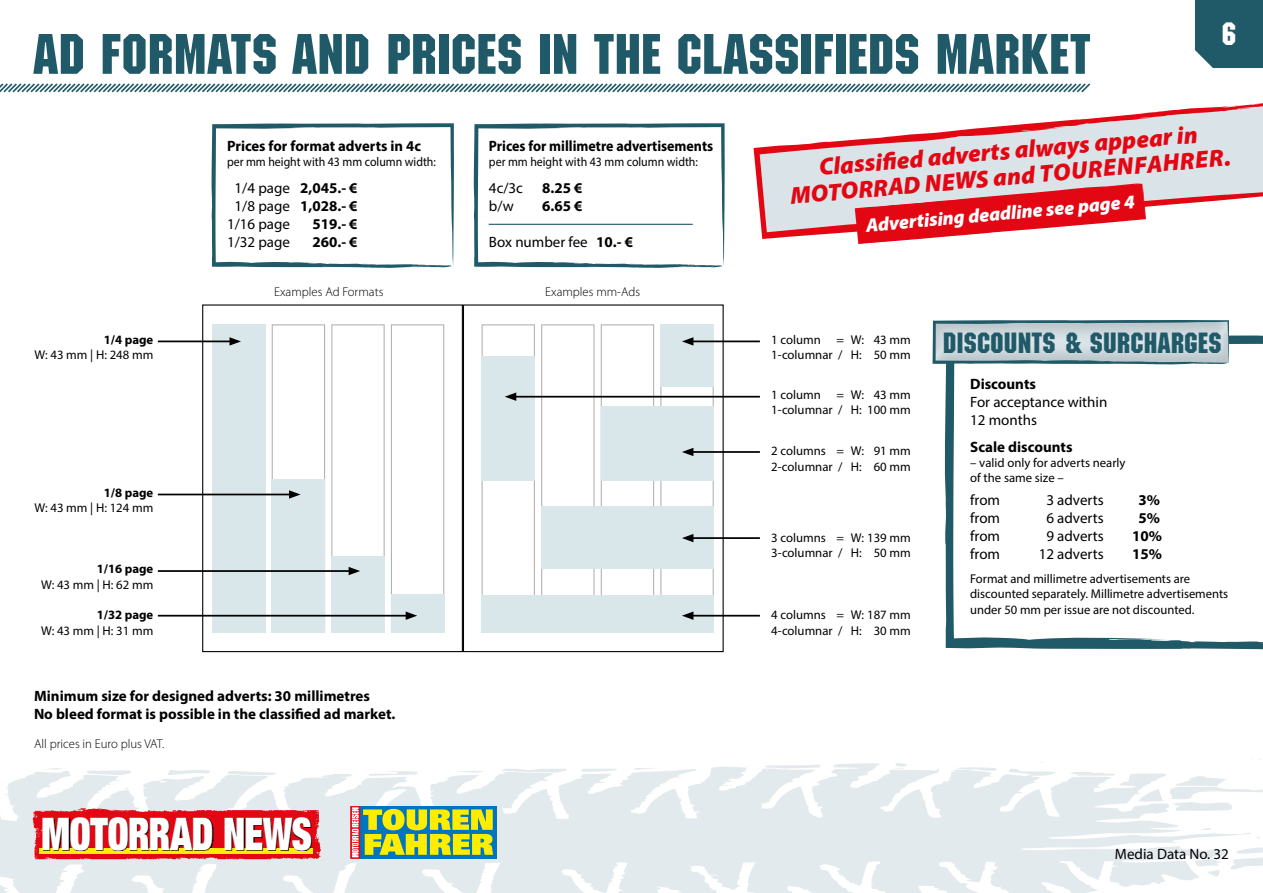
<style>
.page{position:relative;width:1263px;height:893px;background:#fff}
.page>*{position:absolute;margin:0;border:0;box-sizing:border-box;transform-origin:0 0}
.t1{font:55.5px "Machine Std";letter-spacing:.005em;color:#205a69}
.t2{font:900 condensed 45.15px "Helvetica Neue LT Std";letter-spacing:-.01em;color:#fff;scale:.83 1}
.t3{font:31.5px "Machine Std";color:#fff}
.t4{font:28.5px "Machine Std";letter-spacing:.005em;color:#205a69}
.t5{font:italic 900 24.3px/25.8px "Myriad Pro";color:#e30613;text-align:center}
.t6{font:italic 900 19.35px "Myriad Pro";color:#fff}
.t7{font:700 15px/18px "Myriad Pro";color:#000}
.t8{font:15px/18px "Myriad Pro";color:#000}
.t9{font:700 15px "Myriad Pro";color:#000;scale:.93 1}
.t10{font:12.75px/15.3px "Myriad Pro";color:#000}
.t11{font:12.75px "Myriad Pro";color:#000;scale:.93 1}
.t12{font:300 12.75px "Myriad Pro";color:#000}
.t13{font:700 12.75px "Myriad Pro";color:#000}
.s1{font-weight:400}
.s2{font-weight:700}
</style>
<div class="page">
<svg style="left:0;top:762px;width:1251px;height:131px;fill:#e3eaed"></svg>
<svg style="left:501px;top:769px;width:66px;height:4px"></svg>
<svg style="left:1230px;top:847px;width:33px;height:23px"></svg>
<svg style="left:86px;top:770px;width:45px;height:5px"></svg>
<svg style="left:167px;top:770px;width:43px;height:5px"></svg>
<svg style="left:1070px;top:771px;width:45px;height:5px"></svg>
<svg style="left:765px;top:765px;width:55px;height:3px"></svg>
<svg style="left:227px;top:771px;width:49px;height:4px"></svg>
<svg style="left:581px;top:768px;width:36px;height:4px"></svg>
<svg style="left:955px;top:767px;width:42px;height:4px"></svg>
<svg style="left:1194px;top:859px;width:26px;height:18px"></svg>
<svg style="left:457px;top:771px;width:26px;height:2px"></svg>
<svg style="left:44px;top:767px;width:19px;height:3px"></svg>
<svg style="left:634px;top:768px;width:21px;height:2px"></svg>
<svg style="left:893px;top:763px;width:14px;height:6px"></svg>
<svg style="left:1201px;top:828px;width:15px;height:5px"></svg>
<svg style="left:1138px;top:775px;width:125px;height:41px"></svg>
<svg style="left:369px;top:771px;width:52px;height:5px"></svg>
<img style="left:24px;top:805px;width:299px;height:62px">
<div style="left:40px;top:848px;width:273px;height:6px;background:#ffed00"></div>
<img style="left:43px;top:817px;width:269px;height:34px">
<div style="left:360px;top:806px;width:137px;height:53px;background:#0075bf"></div>
<svg style="left:350px;top:806px;width:143px;height:53px"></svg>
<svg style="left:945px;top:335px;width:318px;height:315px"></svg>
<svg style="left:932px;top:320px;width:300px;height:47px"></svg>
<svg style="left:0;top:83px;width:1091px;height:10px"></svg>
<div style="left:202px;top:304px;width:261px;height:348px;border:1px solid #000"></div>
<div style="left:463px;top:304px;width:261px;height:348px;border:1px solid #000"></div>
<svg style="left:541px;top:324px;width:53px;height:271px"></svg>
<svg style="left:601px;top:324px;width:53px;height:271px"></svg>
<div style="left:391px;top:594px;width:53px;height:39px;background:#d9e6ea"></div>
<div style="left:481px;top:595px;width:233px;height:38px;background:#d9e6ea"></div>
<div style="left:541px;top:507px;width:173px;height:62px;background:#d9e6ea"></div>
<div style="left:601px;top:406px;width:113px;height:75px;background:#d9e6ea"></div>
<hr style="left:690px;top:341px;width:70px;height:1px;background:#000">
<hr style="left:690px;top:451px;width:70px;height:2px;background:#000">
<hr style="left:690px;top:537px;width:70px;height:2px;background:#000">
<hr style="left:690px;top:615px;width:70px;height:2px;background:#000">
<svg style="left:660px;top:324px;width:54px;height:296px"></svg>
<hr style="left:513px;top:396px;width:247px;height:2px;background:#000">
<svg style="left:481px;top:324px;width:54px;height:271px"></svg>
<hr style="left:158px;top:341px;width:74px;height:1px;background:#000">
<div style="left:212px;top:324px;width:53px;height:308px;background:#d9e6ea"></div>
<hr style="left:158px;top:494px;width:134px;height:1px;background:#000">
<svg style="left:272px;top:324px;width:53px;height:308px"></svg>
<hr style="left:158px;top:570px;width:194px;height:2px;background:#000">
<svg style="left:331px;top:324px;width:54px;height:308px"></svg>
<hr style="left:158px;top:615px;width:251px;height:2px;background:#000">
<svg style="left:391px;top:324px;width:53px;height:296px"></svg>
<svg style="left:211px;top:123px;width:243px;height:145px"></svg>
<svg style="left:474px;top:123px;width:251px;height:145px"></svg>
<hr style="left:489px;top:224px;width:204px;height:1px;background:#205a69">
<div style="left:1195px;top:0;width:68px;height:68px;background:#205a69"></div>
<svg style="left:753px;top:103px;width:510px;height:136px;fill:#dae3e7"></svg>
<svg style="left:855px;top:180px;width:291px;height:64px"></svg>
<h1 class="t1" style="left:34px;top:22px;width:1058px">AD FORMATS AND PRICES IN THE CLASSIFIEDS MARKET</h1>
<h3 class="t3" style="left:1222px;top:16px;width:16px">6</h3>
<p class="t7" style="left:227px;top:137px;width:195px">Prices for format adverts in 4c</p>
<p class="t11" style="left:227px;top:154px;width:226px">per mm height with 43 mm column width:</p>
<p class="t7" style="left:235px;top:179px;width:124px"><span class="s1">1/4 page</span> 2,045.- €</p>
<p class="t7" style="left:235px;top:197px;width:124px"><span class="s1">1/8 page</span> 1,028.- €</p>
<p class="t8" style="left:227px;top:215px;width:65px">1/16 page</p>
<p class="t7" style="left:312px;top:215px;width:47px">519.- €</p>
<p class="t8" style="left:227px;top:233px;width:65px">1/32 page</p>
<p class="t7" style="left:312px;top:233px;width:47px">260.- €</p>
<p class="t9" style="left:489px;top:136px;width:243px">Prices for millimetre advertisements</p>
<p class="t11" style="left:489px;top:154px;width:226px">per mm height with 43 mm column width:</p>
<p class="t8" style="left:489px;top:179px;width:35px">4c/3c</p>
<p class="t7" style="left:542px;top:179px;width:42px">8.25 €</p>
<p class="t8" style="left:489px;top:197px;width:26px">b/w</p>
<p class="t7" style="left:542px;top:197px;width:42px">6.65 €</p>
<p class="t8" style="left:489px;top:233px;width:146px">Box number fee <span class="s2">10.- €</span></p>
<p class="t13" style="left:104px;top:331px;width:51px">1/4 page</p>
<p class="t10" style="left:35px;top:347px;width:120px">W: 43 mm | H: 248 mm</p>
<p class="t13" style="left:104px;top:484px;width:51px">1/8 page</p>
<p class="t10" style="left:35px;top:500px;width:120px">W: 43 mm | H: 124 mm</p>
<p class="t13" style="left:97px;top:561px;width:58px">1/16 page</p>
<p class="t10" style="left:41px;top:577px;width:114px">W: 43 mm | H: 62 mm</p>
<p class="t13" style="left:97px;top:607px;width:58px">1/32 page</p>
<p class="t10" style="left:41px;top:622px;width:114px">W: 43 mm | H: 31 mm</p>
<p class="t12" style="left:274px;top:285px;width:111px">Examples Ad Formats</p>
<p class="t12" style="left:545px;top:285px;width:96px">Examples mm-Ads</p>
<p class="t7" style="left:34px;top:687px;width:363px">Minimum size for designed adverts: 30 millimetres<br>No bleed format is possible in the classified ad market.</p>
<p class="t12" style="left:34px;top:737px;width:132px">All prices in Euro plus VAT.</p>
<h2 class="t2" style="left:41px;top:805px;width:328px">MOTORRAD NEWS</h2>
<h3 class="t5" style="left:787px;top:157px;width:444px;rotate:-5deg">Classifi ed adverts always appear in<br>MOTORRAD NEWS and TOURENFAHRER.</h3>
<h3 class="t6" style="left:865px;top:215px;width:272px;rotate:-5deg">Advertising deadline see page 4</h3>
<p class="t10" style="left:771px;top:332px;width:141px">1 column = W: 43 mm<br>1-columnar / H: 50 mm</p>
<p class="t10" style="left:771px;top:387px;width:141px">1 column = W: 43 mm<br>1-columnar / H: 100 mm</p>
<p class="t10" style="left:771px;top:443px;width:141px">2 columns = W: 91 mm<br>2-columnar / H: 60 mm</p>
<p class="t10" style="left:771px;top:529px;width:141px">3 columns = W: 139 mm<br>3-columnar / H: 50 mm</p>
<p class="t10" style="left:771px;top:607px;width:141px">4 columns = W: 187 mm<br>4-columnar / H: 30 mm</p>
<h3 class="t4" style="left:943px;top:326px;width:280px">DISCOUNTS &amp; SURCHARGES</h3>
<p class="t7" style="left:970px;top:374px;width:67px">Discounts</p>
<p class="t8" style="left:970px;top:392px;width:139px">For acceptance within<br>12 months</p>
<p class="t7" style="left:970px;top:437px;width:104px">Scale discounts</p>
<p class="t10" style="left:970px;top:455px;width:157px">– valid only for adverts nearly of the same size –</p>
<p class="t8" style="left:970px;top:490px;width:31px">from</p>
<p class="t8" style="left:1046px;top:490px;width:59px">3 adverts</p>
<p class="t7" style="left:1138px;top:490px;width:23px">3%</p>
<p class="t8" style="left:970px;top:508px;width:31px">from</p>
<p class="t8" style="left:1046px;top:508px;width:59px">6 adverts</p>
<p class="t7" style="left:1138px;top:508px;width:23px">5%</p>
<p class="t8" style="left:970px;top:526px;width:31px">from</p>
<p class="t8" style="left:1046px;top:526px;width:59px">9 adverts</p>
<p class="t7" style="left:1132px;top:526px;width:31px">10%</p>
<p class="t8" style="left:970px;top:544px;width:31px">from</p>
<p class="t8" style="left:1039px;top:544px;width:67px">12 adverts</p>
<p class="t7" style="left:1132px;top:544px;width:31px">15%</p>
<p class="t10" style="left:970px;top:571px;width:260px">Format and millimetre advertisements are discounted separately. Millimetre advertisements under 50 mm per issue are not discounted.</p>
<p class="t8" style="left:1115px;top:845px;width:115px">Media Data No. 32</p>
</div>
